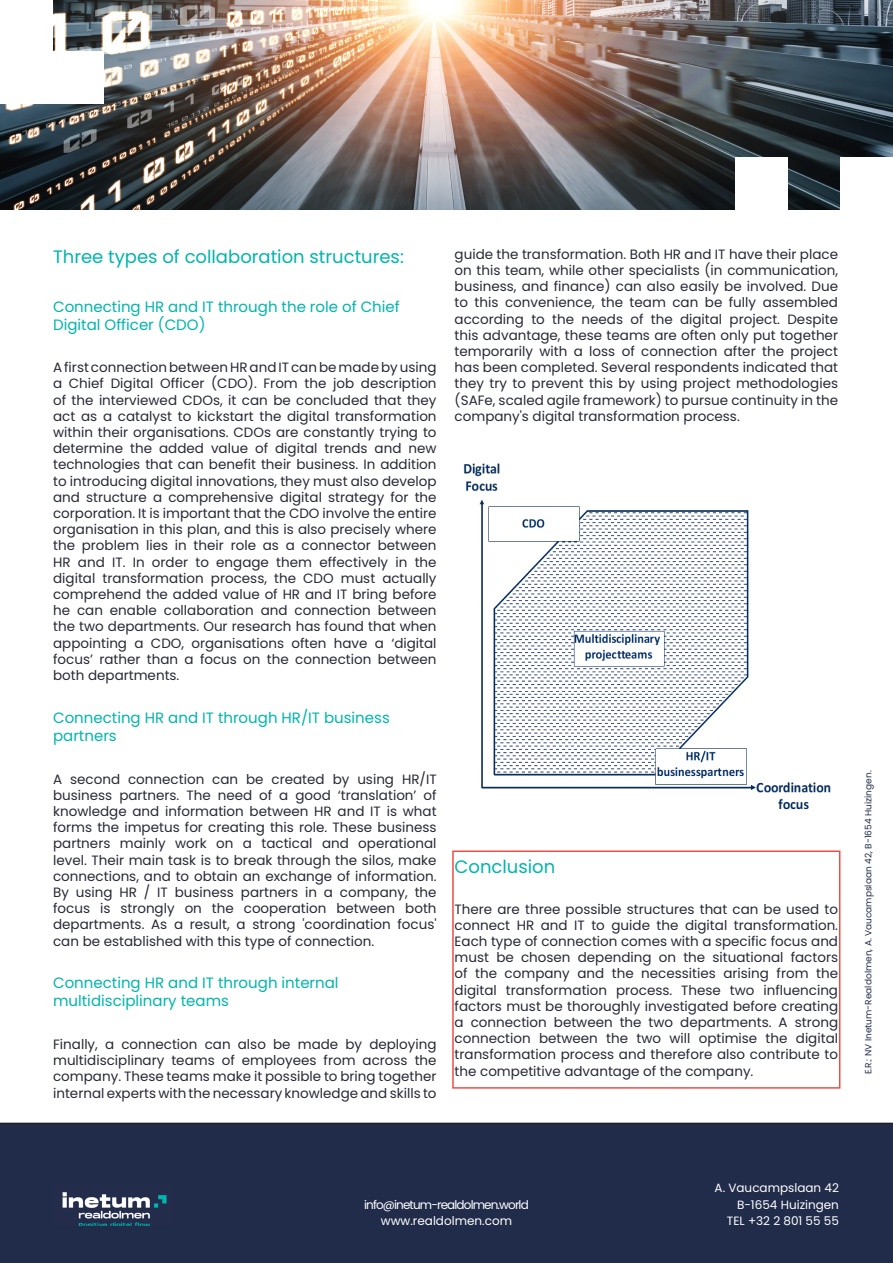
<style>
.page{position:relative;width:893px;height:1263px;background:#fff}
.page>*{position:absolute;margin:0;border:0;box-sizing:border-box;transform-origin:0 0}
.Title_content{font:18px "Poppins";color:#00b5ac}
.Title_content-2{font:15px/18px "Poppins";color:#00b5ac}
.Title_content-3{font:13.5px/16.2px "Poppins";color:#272936;text-align:justify}
.t1{font:12px "Poppins";color:#fff}
.t2{font:12px "Poppins";letter-spacing:-.075em;color:#fff}
.Content{font:9px "Poppins";color:#212c4a}
</style>
<div class="page">
<div style="left:0;top:1123px;width:893px;height:140px;background:#212c4a"></div>
<img style="left:54px;top:1185px;width:120px;height:41px">
<img style="left:463px;top:463px;width:368px;height:347px">
<img style="left:0;top:0;width:893px;height:210px">
<div style="left:0;top:0;width:52px;height:52px;background:#fff"></div>
<div style="left:52px;top:52px;width:52px;height:52px;background:#fff"></div>
<div style="left:0;top:52px;width:52px;height:52px;background:#fff"></div>
<div style="left:736px;top:158px;width:52px;height:52px;background:#fff"></div>
<div style="left:841px;top:158px;width:52px;height:52px;background:#fff"></div>
<div style="left:452px;top:850px;width:388px;height:239px;border:2px solid #ef4d44"></div>
<p class="Title_content" style="left:53px;top:247px;width:352px">Three types of collaboration structures:</p>
<p class="Title_content-2" style="left:53px;top:297px;width:348px">Connecting HR and IT through the role of Chief<br>Digital Officer (CDO)</p>
<p class="Title_content-3" style="left:53px;top:359px;width:385px">A first connection between HR and IT can be made by using a Chief Digital Officer (CDO). From the job description of the interviewed CDOs, it can be concluded that they act as a catalyst to kickstart the digital transformation within their organisations. CDOs are constantly trying to determine the added value of digital trends and new technologies that can benefit their business. In addition to introducing digital innovations, they must also develop and structure a comprehensive digital strategy for the corporation. It is important that the CDO involve the entire organisation in this plan, and this is also precisely where the problem lies in their role as a connector between HR and IT. In order to engage them effectively in the digital transformation process, the CDO must actually comprehend the added value of HR and IT bring before he can enable collaboration and connection between the two departments. Our research has found that when appointing a CDO, organisations often have a ‘digital focus’ rather than a focus on the connection between both departments.</p>
<p class="Title_content-2" style="left:53px;top:709px;width:338px">Connecting HR and IT through HR/IT business partners</p>
<p class="Title_content-3" style="left:53px;top:771px;width:385px">A second connection can be created by using HR/IT business partners. The need of a good ‘translation’ of knowledge and information between HR and IT is what forms the impetus for creating this role. These business partners mainly work on a tactical and operational level. Their main task is to break through the silos, make connections, and to obtain an exchange of information.<br>By using HR / IT business partners in a company, the focus is strongly on the cooperation between both departments. As a result, a strong 'coordination focus' can be established with this type of connection.</p>
<p class="Title_content-2" style="left:53px;top:974px;width:287px">Connecting HR and IT through internal multidisciplinary teams</p>
<p class="Title_content-3" style="left:53px;top:1036px;width:385px">Finally, a connection can also be made by deploying multidisciplinary teams of employees from across the company. These teams make it possible to bring together internal experts with the necessary knowledge and skills to</p>
<p class="Title_content-3" style="left:455px;top:246px;width:385px">guide the transformation. Both HR and IT have their place on this team, while other specialists (in communication, business, and finance) can also easily be involved. Due to this convenience, the team can be fully assembled according to the needs of the digital project. Despite this advantage, these teams are often only put together temporarily with a loss of connection after the project has been completed. Several respondents indicated that they try to prevent this by using project methodologies (SAFe, scaled agile framework) to pursue continuity in the company's digital transformation process.</p>
<p class="Title_content" style="left:455px;top:856px;width:102px">Conclusion</p>
<p class="Title_content-3" style="left:455px;top:901px;width:385px">There are three possible structures that can be used to connect HR and IT to guide the digital transformation.<br>Each type of connection comes with a specific focus and must be chosen depending on the situational factors of the company and the necessities arising from the digital transformation process. These two influencing factors must be thoroughly investigated before creating a connection between the two departments. A strong connection between the two will optimise the digital transformation process and therefore also contribute to the competitive advantage of the company.</p>
<p class="Content" style="left:863px;top:1074px;width:305px;rotate:-90deg">E.R.: NV Inetum-Realdolmen, A. Vaucampslaan 42, B-1654 Huizingen.</p>
<p class="t2" style="left:364px;top:1198px;width:166px">info@inetum-realdolmen.world</p>
<p class="t1" style="left:381px;top:1214px;width:133px">www.realdolmen.com</p>
<p class="t1" style="left:715px;top:1181px;width:126px">A. Vaucampslaan 42</p>
<p class="t1" style="left:737px;top:1198px;width:103px">B-1654 Huizingen</p>
<p class="t1" style="left:727px;top:1214px;width:114px">TEL +32 2 801 55 55</p>
</div>
